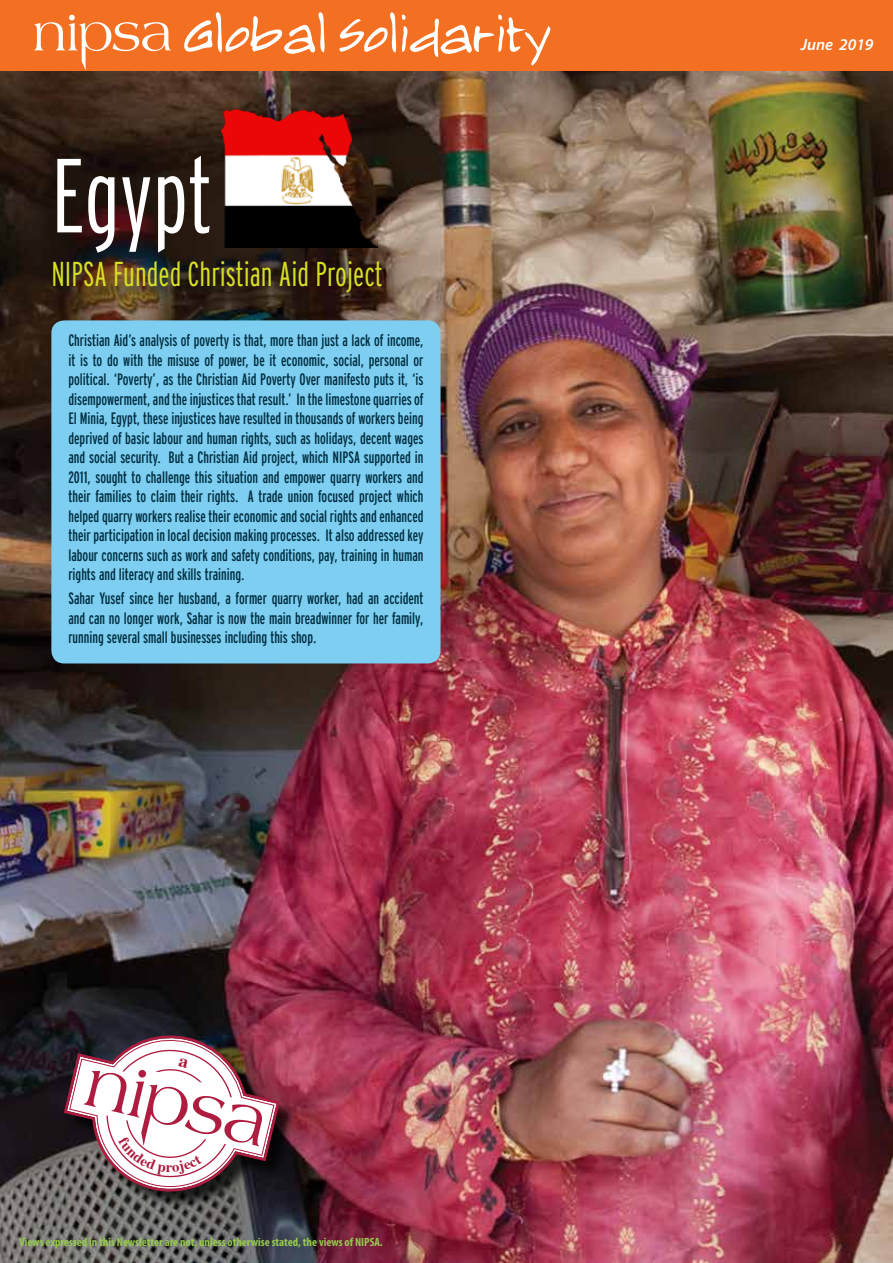
<style>
.page{position:relative;width:893px;height:1263px;background:#fff}
.page>*{position:absolute;margin:0;border:0;box-sizing:border-box;transform-origin:0 0}
.t1{font:300 105px "Interstate Compressed";color:#fff}
.t2{font:300 34.5px "Interstate Compressed";color:#d7df23}
.t3{font:16.5px/19.5px "Interstate Compressed";color:#002d3f;text-align:justify}
.t4{font:italic 600 16.5px "Myriad Pro";color:#fff}
.t5{font:700 condensed 12px "Myriad Pro";color:#96ca4f}
</style>
<div class="page">
<img style="left:0;top:70px;width:893px;height:1193px">
<div style="left:51px;top:320px;width:390px;height:281px;background:#7dcef1;border-radius:13px"></div>
<div style="left:51px;top:578px;width:390px;height:85px;background:#7dcef1;border-radius:13px"></div>
<div style="left:67px;top:1038px;width:231px;height:172px;background:#000;opacity:.75"></div>
<div style="left:0;top:0;width:893px;height:70px;background:#f36f21"></div>
<svg style="left:34px;top:15px;width:137px;height:60px"></svg>
<svg style="left:184px;top:12px;width:141px;height:42px"></svg>
<svg style="left:339px;top:12px;width:57px;height:41px"></svg>
<svg style="left:402px;top:15px;width:148px;height:51px"></svg>
<img style="left:221px;top:108px;width:156px;height:140px">
<svg style="left:62px;top:1029px;width:219px;height:170px"></svg>
<h1 class="t1" style="left:51px;top:136px;width:162px">Egypt</h1>
<h2 class="t2" style="left:51px;top:254px;width:333px">NIPSA Funded Christian Aid Project</h2>
<p class="t3" style="left:68px;top:331px;width:357px">Christian Aid’s analysis of poverty is that, more than just a lack of income, it is to do with the misuse of power, be it economic, social, personal or political. ‘Poverty’, as the Christian Aid Poverty Over manifesto puts it, ‘is disempowerment, and the injustices that result.’ In the limestone quarries of El Minia, Egypt, these injustices have resulted in thousands of workers being deprived of basic labour and human rights, such as holidays, decent wages and social security. But a Christian Aid project, which NIPSA supported in 2011, sought to challenge this situation and empower quarry workers and their families to claim their rights. A trade union focused project which helped quarry workers realise their economic and social rights and enhanced their participation in local decision making processes. It also addressed key labour concerns such as work and safety conditions, pay, training in human rights and literacy and skills training.</p>
<p class="t3" style="left:68px;top:588px;width:357px">Sahar Yusef since her husband, a former quarry worker, had an accident and can no longer work, Sahar is now the main breadwinner for her family, running several small businesses including this shop.</p>
<p class="t5" style="left:19px;top:1234px;width:365px">Views expressed in this Newsletter are not, unless otherwise stated, the views of NIPSA.</p>
<p class="t4" style="left:801px;top:34px;width:74px">June 2019</p>
</div>
